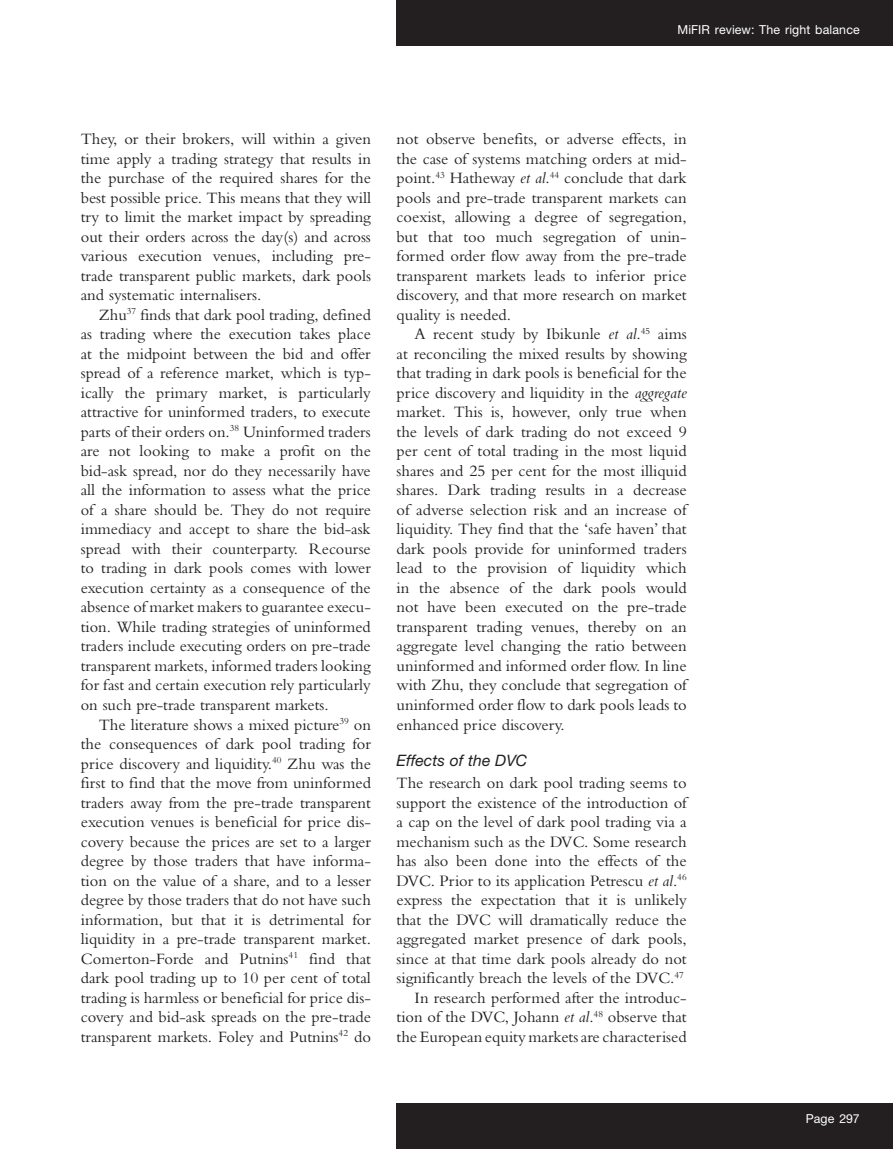
<style>
.page{position:relative;width:893px;height:1149px;background:#fff}
.page>*{position:absolute;margin:0;border:0;box-sizing:border-box;transform-origin:0 0}
.text_indent{font:16.5px/19.5px "Bembo MT Pro";color:#231f20;text-align:justify}
.text{font:16.5px/19.5px "Bembo MT Pro";color:#231f20;text-align:justify}
.c_head{font:italic 15.75px "Helvetica Neue LT Pro";color:#231f20}
.t1{font:12.3px "Helvetica Neue LT Pro";letter-spacing:.01em;color:#fff}
.s1{font-style:italic}
</style>
<div class="page">
<div style="left:397px;top:0;width:496px;height:46px;background:#231f20"></div>
<div style="left:397px;top:1103px;width:496px;height:45px;background:#231f20"></div>
<p class="t1" style="left:677px;top:22px;width:184px">MiFIR review: The right balance</p>
<p class="text_indent" style="left:81px;top:129px;width:292px">They, or their brokers, will within a given time apply a trading strategy that results in the purchase of the required shares for the best possible price. This means that they will try to limit the market impact by spreading out their orders across the day(s) and across various execution venues, including pre&shy;trade transparent public markets, dark pools and systematic internalisers.</p>
<p class="text_indent" style="left:81px;top:304px;width:292px;text-indent:18px">Zhu<sup>37</sup> finds that dark pool trading, defined as trading where the execution takes place at the midpoint between the bid and offer spread of a reference market, which is typ&shy;ically the primary market, is particularly attractive for uninformed traders, to execute parts of their orders on.<sup>38</sup> Uninformed traders are not looking to make a profit on the bid-ask spread, nor do they necessarily have all the information to assess what the price of a share should be. They do not require immediacy and accept to share the bid-ask spread with their counterparty. Recourse to trading in dark pools comes with lower execution certainty as a consequence of the absence of market makers to guarantee execu&shy;tion. While trading strategies of uninformed traders include executing orders on pre-trade transparent markets, informed traders looking for fast and certain execution rely particularly on such pre-trade transparent markets.</p>
<p class="text_indent" style="left:81px;top:714px;width:292px;text-indent:18px">The literature shows a mixed picture<sup>39</sup> on the consequences of dark pool trading for price discovery and liquidity.<sup>40</sup> Zhu was the first to find that the move from uninformed traders away from the pre-trade transparent execution venues is beneficial for price dis&shy;covery because the prices are set to a larger degree by those traders that have informa&shy;tion on the value of a share, and to a lesser degree by those traders that do not have such information, but that it is detrimental for liquidity in a pre-trade transparent market.<br>Comerton-Forde and Putnins<sup>41</sup> find that dark pool trading up to 10 per cent of total trading is harmless or beneficial for price dis&shy;covery and bid-ask spreads on the pre-trade transparent markets. Foley and Putnins<sup>42</sup> do</p>
<p class="text_indent" style="left:396px;top:129px;width:292px">not observe benefits, or adverse effects, in the case of systems matching orders at mid&shy;point.<sup>43</sup> Hatheway <span class="s1">et al</span>.<sup>44</sup> conclude that dark pools and pre-trade transparent markets can coexist, allowing a degree of segregation, but that too much segregation of unin&shy;formed order flow away from the pre-trade transparent markets leads to inferior price discovery, and that more research on market quality is needed.</p>
<p class="text_indent" style="left:396px;top:324px;width:292px;text-indent:18px">A recent study by Ibikunle <span class="s1">et al</span>.<sup>45</sup> aims at reconciling the mixed results by showing that trading in dark pools is beneficial for the price discovery and liquidity in the <span class="s1">aggregate </span>market. This is, however, only true when the levels of dark trading do not exceed 9 per cent of total trading in the most liquid shares and 25 per cent for the most illiquid shares. Dark trading results in a decrease of adverse selection risk and an increase of liquidity. They find that the ‘safe haven’ that dark pools provide for uninformed traders lead to the provision of liquidity which in the absence of the dark pools would not have been executed on the pre-trade transparent trading venues, thereby on an aggregate level changing the ratio between uninformed and informed order flow. In line with Zhu, they conclude that segregation of uninformed order flow to dark pools leads to enhanced price discovery.</p>
<p class="c_head" style="left:396px;top:750px;width:132px">Effects of the DVC</p>
<p class="text" style="left:396px;top:772px;width:292px">The research on dark pool trading seems to support the existence of the introduction of a cap on the level of dark pool trading via a mechanism such as the DVC. Some research has also been done into the effects of the DVC. Prior to its application Petrescu <span class="s1">et al</span>.<sup>46 </sup>express the expectation that it is unlikely that the DVC will dramatically reduce the aggregated market presence of dark pools, since at that time dark pools already do not significantly breach the levels of the DVC.<sup>47</sup></p>
<p class="text_indent" style="left:396px;top:987px;width:292px;text-indent:18px">In research performed after the introduc&shy;tion of the DVC, Johann <span class="s1">et al</span>.<sup>48</sup> observe that the European equity markets are characterised</p>
<p class="t1" style="left:806px;top:1110px;width:55px">Page 297</p>
</div>
